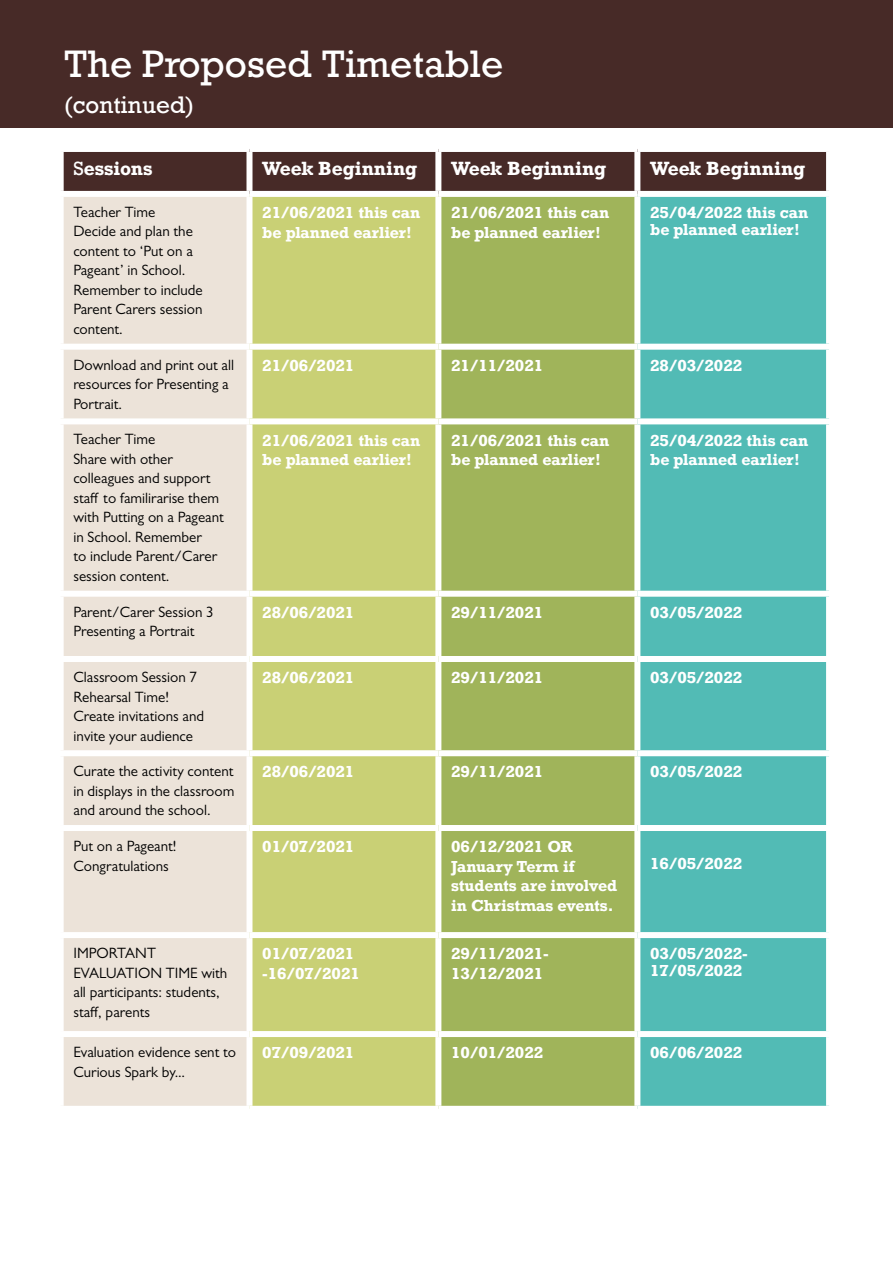
<style>
.page{position:relative;width:893px;height:1263px;background:#fff}
.page>*{position:absolute;margin:0;border:0;box-sizing:border-box;transform-origin:0 0}
.t1{font:36px "Rockwell";color:#fff}
.t2{font:22.5px "Rockwell";color:#fff}
.t3{font:700 18px "Rockwell";color:#fff}
.t4{font:15px/19.5px "Gill Sans MT Std";color:#000}
.t5{font:700 15px/19.5px "Rockwell";color:#fff}
.s1{font-weight:400}
</style>
<div class="page">
<div style="left:0;top:0;width:893px;height:128px;background:#472a27"></div>
<div style="left:64px;top:152px;width:762px;height:39px;background:#472a27"></div>
<div style="left:64px;top:197px;width:182px;height:909px;background:#ece3d9"></div>
<div style="left:252px;top:197px;width:183px;height:909px;background:#c9d075"></div>
<div style="left:441px;top:197px;width:193px;height:909px;background:#a0b45a"></div>
<div style="left:640px;top:197px;width:186px;height:909px;background:#52bbb5"></div>
<div style="left:58px;top:344px;width:191px;height:6px;background:#fff"></div>
<div style="left:58px;top:418px;width:191px;height:6px;background:#fff"></div>
<div style="left:58px;top:591px;width:191px;height:6px;background:#fff"></div>
<div style="left:246px;top:152px;width:6px;height:39px;background:#fff"></div>
<div style="left:435px;top:152px;width:6px;height:39px;background:#fff"></div>
<div style="left:634px;top:152px;width:6px;height:39px;background:#fff"></div>
<div style="left:249px;top:344px;width:189px;height:6px;background:#fff"></div>
<div style="left:249px;top:418px;width:189px;height:6px;background:#fff"></div>
<div style="left:249px;top:591px;width:189px;height:6px;background:#fff"></div>
<div style="left:58px;top:656px;width:191px;height:6px;background:#fff"></div>
<div style="left:438px;top:344px;width:199px;height:6px;background:#fff"></div>
<div style="left:438px;top:418px;width:199px;height:6px;background:#fff"></div>
<div style="left:438px;top:591px;width:199px;height:6px;background:#fff"></div>
<div style="left:637px;top:344px;width:195px;height:6px;background:#fff"></div>
<div style="left:637px;top:418px;width:195px;height:6px;background:#fff"></div>
<div style="left:637px;top:591px;width:195px;height:6px;background:#fff"></div>
<div style="left:249px;top:656px;width:189px;height:6px;background:#fff"></div>
<div style="left:58px;top:750px;width:191px;height:6px;background:#fff"></div>
<div style="left:58px;top:825px;width:191px;height:6px;background:#fff"></div>
<div style="left:438px;top:656px;width:199px;height:6px;background:#fff"></div>
<div style="left:637px;top:656px;width:195px;height:6px;background:#fff"></div>
<div style="left:249px;top:750px;width:189px;height:6px;background:#fff"></div>
<div style="left:249px;top:825px;width:189px;height:6px;background:#fff"></div>
<div style="left:58px;top:932px;width:191px;height:6px;background:#fff"></div>
<div style="left:438px;top:750px;width:199px;height:6px;background:#fff"></div>
<div style="left:438px;top:825px;width:199px;height:6px;background:#fff"></div>
<div style="left:637px;top:750px;width:195px;height:6px;background:#fff"></div>
<div style="left:637px;top:825px;width:195px;height:6px;background:#fff"></div>
<div style="left:249px;top:932px;width:189px;height:6px;background:#fff"></div>
<div style="left:58px;top:1031px;width:191px;height:6px;background:#fff"></div>
<div style="left:438px;top:932px;width:199px;height:6px;background:#fff"></div>
<div style="left:637px;top:932px;width:195px;height:6px;background:#fff"></div>
<div style="left:249px;top:1031px;width:189px;height:6px;background:#fff"></div>
<div style="left:438px;top:1031px;width:199px;height:6px;background:#fff"></div>
<div style="left:637px;top:1031px;width:195px;height:6px;background:#fff"></div>
<h1 class="t1" style="left:64px;top:42px;width:441px">The Proposed Timetable</h1>
<h2 class="t2" style="left:64px;top:91px;width:132px">(continued)</h2>
<p class="t3" style="left:73px;top:157px;width:81px"><span class="s1">S</span>essions</p>
<p class="t3" style="left:262px;top:157px;width:156px">Week Beginning</p>
<p class="t3" style="left:451px;top:157px;width:156px">Week Beginning</p>
<p class="t3" style="left:650px;top:157px;width:156px">Week Beginning</p>
<p class="t4" style="left:73px;top:202px;width:131px">Teacher Time<br>Decide and plan the content to ‘Put on a<br>Pageant’ in School.<br>Remember to include<br>Parent Carers session content.</p>
<p class="t5" style="left:262px;top:203px;width:160px">21/06/2021 this can be planned earlier!</p>
<p class="t5" style="left:451px;top:203px;width:160px">21/06/2021 this can be planned earlier!</p>
<p class="t5" style="left:650px;top:204px;width:160px;line-height:17.2px">25/04/2022 this can be planned earlier!</p>
<p class="t4" style="left:73px;top:355px;width:162px">Download and print out all resources for Presenting a<br>Portrait.</p>
<p class="t5" style="left:262px;top:355px;width:94px">21/06/2021</p>
<p class="t5" style="left:451px;top:355px;width:94px">21/11/2021</p>
<p class="t5" style="left:650px;top:355px;width:94px">28/03/2022</p>
<p class="t4" style="left:73px;top:429px;width:152px">Teacher Time<br>Share with other colleagues and support staff to familirarise them with Putting on a Pageant in School. Remember<br>to include Parent/Carer session content.</p>
<p class="t5" style="left:262px;top:430px;width:160px">21/06/2021 this can be planned earlier!</p>
<p class="t5" style="left:451px;top:430px;width:160px">21/06/2021 this can be planned earlier!</p>
<p class="t5" style="left:650px;top:430px;width:160px">25/04/2022 this can be planned earlier!</p>
<p class="t4" style="left:73px;top:602px;width:142px">Parent/Carer Session 3<br>Presenting a Portrait</p>
<p class="t5" style="left:262px;top:602px;width:94px">28/06/2021</p>
<p class="t5" style="left:451px;top:602px;width:94px">29/11/2021</p>
<p class="t5" style="left:650px;top:602px;width:94px">03/05/2022</p>
<p class="t4" style="left:73px;top:667px;width:132px">Classroom Session 7<br>Rehearsal Time!<br>Create invitations and invite your audience</p>
<p class="t5" style="left:262px;top:668px;width:94px">28/06/2021</p>
<p class="t5" style="left:451px;top:668px;width:94px">29/11/2021</p>
<p class="t5" style="left:650px;top:668px;width:94px">03/05/2022</p>
<p class="t4" style="left:73px;top:761px;width:162px;text-align:justify">Curate the activity content in displays in the classroom and around the school.</p>
<p class="t5" style="left:262px;top:762px;width:94px">28/06/2021</p>
<p class="t5" style="left:451px;top:762px;width:94px">29/11/2021</p>
<p class="t5" style="left:650px;top:762px;width:94px">03/05/2022</p>
<p class="t4" style="left:73px;top:836px;width:105px">Put on a Pageant!<br>Congratulations</p>
<p class="t5" style="left:262px;top:837px;width:94px">01/07/2021</p>
<p class="t5" style="left:451px;top:837px;width:168px">06/12/2021 OR<br>January Term if students are involved in Christmas events.</p>
<p class="t5" style="left:650px;top:854px;width:94px">16/05/2022</p>
<p class="t4" style="left:73px;top:943px;width:155px">IMPORTANT<br>EVALUATION TIME with all participants: students, staff, parents</p>
<p class="t5" style="left:262px;top:944px;width:99px">01/07/2021 -16/07/2021</p>
<p class="t5" style="left:451px;top:944px;width:99px">29/11/2021-<br>13/12/2021</p>
<p class="t5" style="left:650px;top:945px;width:99px;line-height:17.2px">03/05/2022-<br>17/05/2022</p>
<p class="t4" style="left:73px;top:1042px;width:164px">Evaluation evidence sent to<br>Curious Spark by...</p>
<p class="t5" style="left:262px;top:1043px;width:94px">07/09/2021</p>
<p class="t5" style="left:451px;top:1043px;width:94px">10/01/2022</p>
<p class="t5" style="left:650px;top:1043px;width:94px">06/06/2022</p>
</div>
